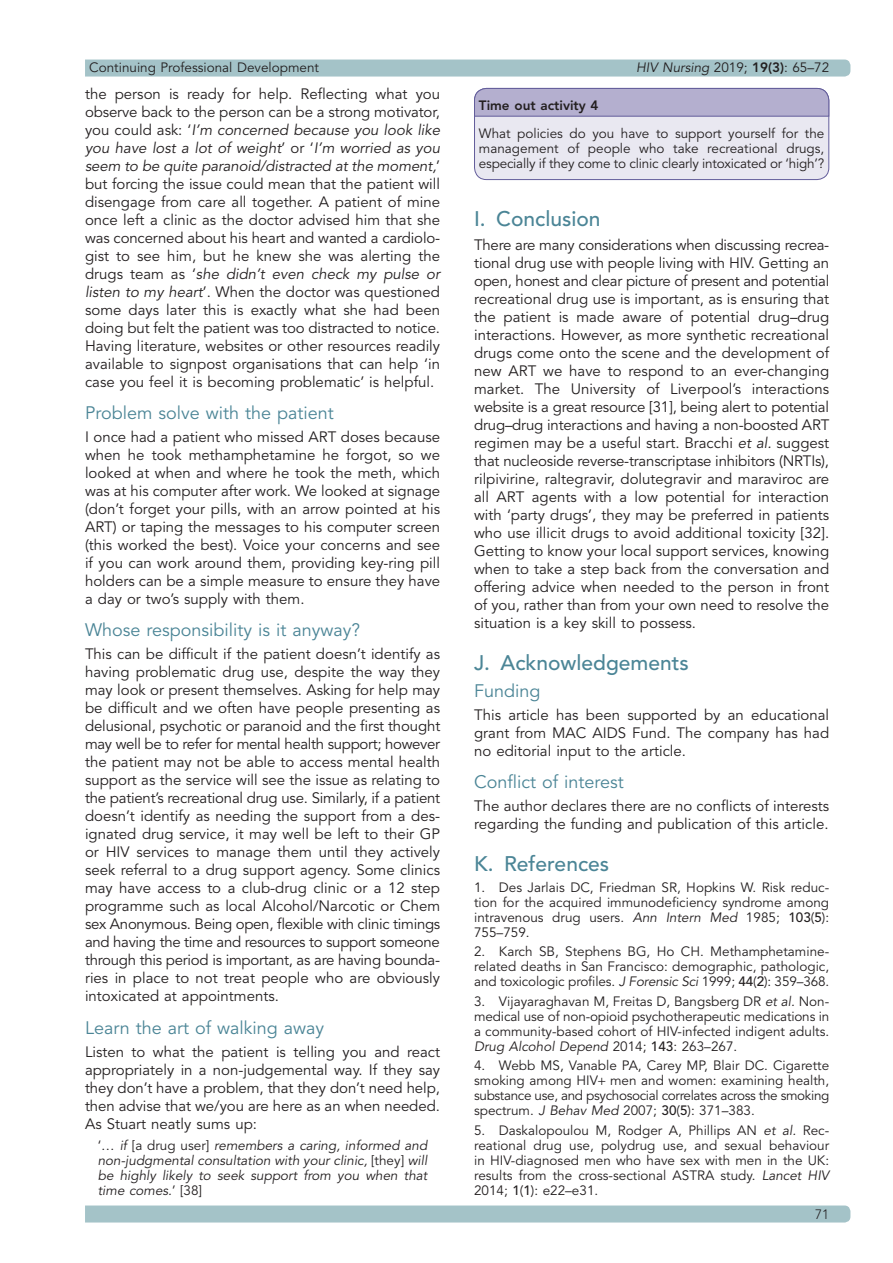
<style>
.page{position:relative;width:893px;height:1263px;background:#fff}
.page>*{position:absolute;margin:0;border:0;box-sizing:border-box;transform-origin:0 0}
.heading-1_IncludeHea{font:500 21px "Avenir LT Std";color:#4b8596}
.heading-1{font:500 21px "Avenir LT Std";color:#4b8596}
.bib_title{font:500 21px "Avenir LT Std";color:#4b8596}
.heading-2{font:18px "Avenir LT Std";color:#4b8596}
.heading-2_FollowHead{font:18px "Avenir LT Std";color:#4b8596}
.para-first{font:15px/18px "Avenir LT Std";color:#231f20;text-align:justify}
.bs_reference{font:13.5px/15px "Avenir LT Std";color:#231f20;text-align:justify}
.t1{font:italic 13.5px/15px "Avenir LT Std";color:#231f20;text-align:justify}
.para_boxed-text-othe{font:13.5px/15px "Avenir LT Std";letter-spacing:-.015em;color:#231f20;text-align:justify}
.title-boxed-text-oth{font:800 13.5px "Avenir LT Std";color:#231f20}
.t2{font:300 13.5px "Avenir LT Std";color:#231f20}
.s1{font-style:italic}
.s2{font-weight:800}
.s3{font-style:normal}
.s4{font-weight:500}
</style>
<div class="page">
<div style="left:85px;top:60px;width:765px;height:17px;background:#a4c3c8"></div>
<div style="left:85px;top:1205px;width:765px;height:17px;background:#a4c3c8"></div>
<div style="left:474px;top:88px;width:355px;height:92px;background:#e9e8f1;border-radius:12px"></div>
<div style="left:474px;top:88px;width:355px;height:92px;border:1px solid #635d9b;border-radius:12px"></div>
<svg style="left:474px;top:88px;width:356px;height:29px;background:#aea9cb"></svg>
<p class="bs_reference" style="left:89px;top:60px;width:231px">Continuing Professional Development</p>
<p class="bs_reference" style="left:636px;top:60px;width:195px"><span class="s1">HIV Nursing</span> 2019; <span class="s2">19(3)</span>: 65–72</p>
<p class="para-first" style="left:85px;top:86px;width:357px">the person is ready for help. Reflecting what you observe back to the person can be a strong motivator, you could ask: ‘<span class="s1">I’m concerned because you look like you have lost a lot of weight</span>’ or ‘<span class="s1">I’m worried as you seem to be quite paranoid/distracted at the moment,</span>’ but forcing the issue could mean that the patient will disengage from care all together. A patient of mine once left a clinic as the doctor advised him that she was concerned about his heart and wanted a cardiolo&shy;gist to see him, but he knew she was alerting the drugs team as ‘<span class="s1">she didn’t even check my pulse or listen to my heart</span>’. When the doctor was questioned some days later this is exactly what she had been doing but felt the patient was too distracted to notice.<br>Having literature, websites or other resources readily available to signpost organisations that can help ‘in case you feel it is becoming problematic’ is helpful.</p>
<p class="heading-2" style="left:85px;top:402px;width:250px">Problem solve with the patient</p>
<p class="para-first" style="left:85px;top:428px;width:357px">I once had a patient who missed ART doses because when he took methamphetamine he forgot, so we looked at when and where he took the meth, which was at his computer after work. We looked at signage (don’t forget your pills, with an arrow pointed at his ART) or taping the messages to his computer screen (this worked the best). Voice your concerns and see if you can work around them, providing key-ring pill holders can be a simple measure to ensure they have a day or two’s supply with them.</p>
<p class="heading-2" style="left:85px;top:619px;width:276px">Whose responsibility is it anyway?</p>
<p class="para-first" style="left:85px;top:645px;width:357px">This can be difficult if the patient doesn’t identify as having problematic drug use, despite the way they may look or present themselves. Asking for help may be difficult and we often have people presenting as delusional, psychotic or paranoid and the first thought may well be to refer for mental health support; however the patient may not be able to access mental health support as the service will see the issue as relating to the patient’s recreational drug use. Similarly, if a patient doesn’t identify as needing the support from a des&shy;ignated drug service, it may well be left to their GP or HIV services to manage them until they actively seek referral to a drug support agency. Some clinics may have access to a club-drug clinic or a 12 step programme such as local Alcohol/Narcotic or Chem sex Anonymous. Being open, flexible with clinic timings and having the time and resources to support someone through this period is important, as are having bounda&shy;ries in place to not treat people who are obviously intoxicated at appointments.</p>
<p class="heading-2" style="left:85px;top:1017px;width:241px">Learn the art of walking away</p>
<p class="para-first" style="left:85px;top:1043px;width:357px">Listen to what the patient is telling you and react appropriately in a non-judgemental way. If they say they don’t have a problem, that they don’t need help, then advise that we/you are here as an when needed.<br>As Stuart neatly sums up:</p>
<p class="t1" style="left:98px;top:1138px;width:331px"><span class="s3">‘…</span> if <span class="s3">[a drug user]</span> remembers a caring, informed and non-judgmental consultation with your clinic, <span class="s3">[they]</span> will be highly likely to seek support from you when that time comes.<span class="s3">’ [38]</span></p>
<p class="title-boxed-text-oth" style="left:479px;top:98px;width:121px">Time out activity 4</p>
<p class="para_boxed-text-othe" style="left:479px;top:126px;width:347px">What policies do you have to support yourself for the management of people who take recreational drugs, especially if they come to clinic clearly intoxicated or ‘high’?</p>
<p class="heading-1" style="left:474px;top:206px;width:128px">I. Conclusion</p>
<p class="para-first" style="left:474px;top:236px;width:357px">There are many considerations when discussing recrea&shy;tional drug use with people living with HIV. Getting an open, honest and clear picture of present and potential recreational drug use is important, as is ensuring that the patient is made aware of potential drug–drug interactions. However, as more synthetic recreational drugs come onto the scene and the development of new ART we have to respond to an ever-changing market. The University of Liverpool’s interactions website is a great resource [31], being alert to potential drug–drug interactions and having a non-boosted ART regimen may be a useful start. Bracchi <span class="s1">et al.</span> suggest that nucleoside reverse-transcriptase inhibitors (NRTIs), rilpivirine, raltegravir, dolutegravir and maraviroc are all ART agents with a low potential for interaction with ‘party drugs’, they may be preferred in patients who use illicit drugs to avoid additional toxicity [32].<br>Getting to know your local support services, knowing when to take a step back from the conversation and offering advice when needed to the person in front of you, rather than from your own need to resolve the situation is a key skill to possess.</p>
<p class="heading-1_IncludeHea" style="left:474px;top:650px;width:216px">J. Acknowledgements</p>
<p class="heading-2_FollowHead" style="left:474px;top:680px;width:68px">Funding</p>
<p class="para-first" style="left:474px;top:706px;width:357px">This article has been supported by an educational grant from MAC AIDS Fund. The company has had no editorial input to the article.</p>
<p class="heading-2" style="left:474px;top:771px;width:151px">Conflict of interest</p>
<p class="para-first" style="left:474px;top:797px;width:357px">The author declares there are no conflicts of interests regarding the funding and publication of this article.</p>
<p class="bib_title" style="left:474px;top:851px;width:136px">K. References</p>
<p class="bs_reference" style="left:474px;top:880px;width:357px">1. Des Jarlais DC, Friedman SR, Hopkins W. Risk reduc&shy;tion for the acquired immunodeficiency syndrome among intravenous drug users. <span class="s1">Ann Intern Med</span> 1985; <span class="s4">103</span>(<span class="s4">5</span>):<br>755–759.</p>
<p class="bs_reference" style="left:474px;top:945px;width:357px">2. Karch SB, Stephens BG, Ho CH. Methamphetamine&shy;related deaths in San Francisco: demographic, pathologic, and toxicologic profiles. <span class="s1">J Forensic Sci</span> 1999; <span class="s4">44</span>(<span class="s4">2</span>): 359–368.</p>
<p class="bs_reference" style="left:474px;top:994px;width:357px">3. Vijayaraghavan M, Freitas D, Bangsberg DR <span class="s1">et al.</span> Non&shy;medical use of non-opioid psychotherapeutic medications in a community-based cohort of HIV-infected indigent adults.<br><span class="s1">Drug Alcohol Depend</span> 2014; <span class="s4">143</span>: 263–267.</p>
<p class="bs_reference" style="left:474px;top:1059px;width:357px">4. Webb MS, Vanable PA, Carey MP, Blair DC. Cigarette smoking among HIV men and women: examining health, substance use, and psychosocial correlates across the smoking spectrum. <span class="s1">J Behav Med</span> 2007; <span class="s4">30</span>(<span class="s4">5</span>): 371–383.</p>
<p class="bs_reference" style="left:474px;top:1123px;width:357px">5. Daskalopoulou M, Rodger A, Phillips AN <span class="s1">et al.</span> Rec&shy;reational drug use, polydrug use, and sexual behaviour in HIV-diagnosed men who have sex with men in the UK: results from the cross-sectional ASTRA study. <span class="s1">Lancet HIV </span>2014; <span class="s4">1</span>(<span class="s4">1</span>): e22–e31.</p>
<p class="t2" style="left:815px;top:1206px;width:16px">71</p>
</div>
